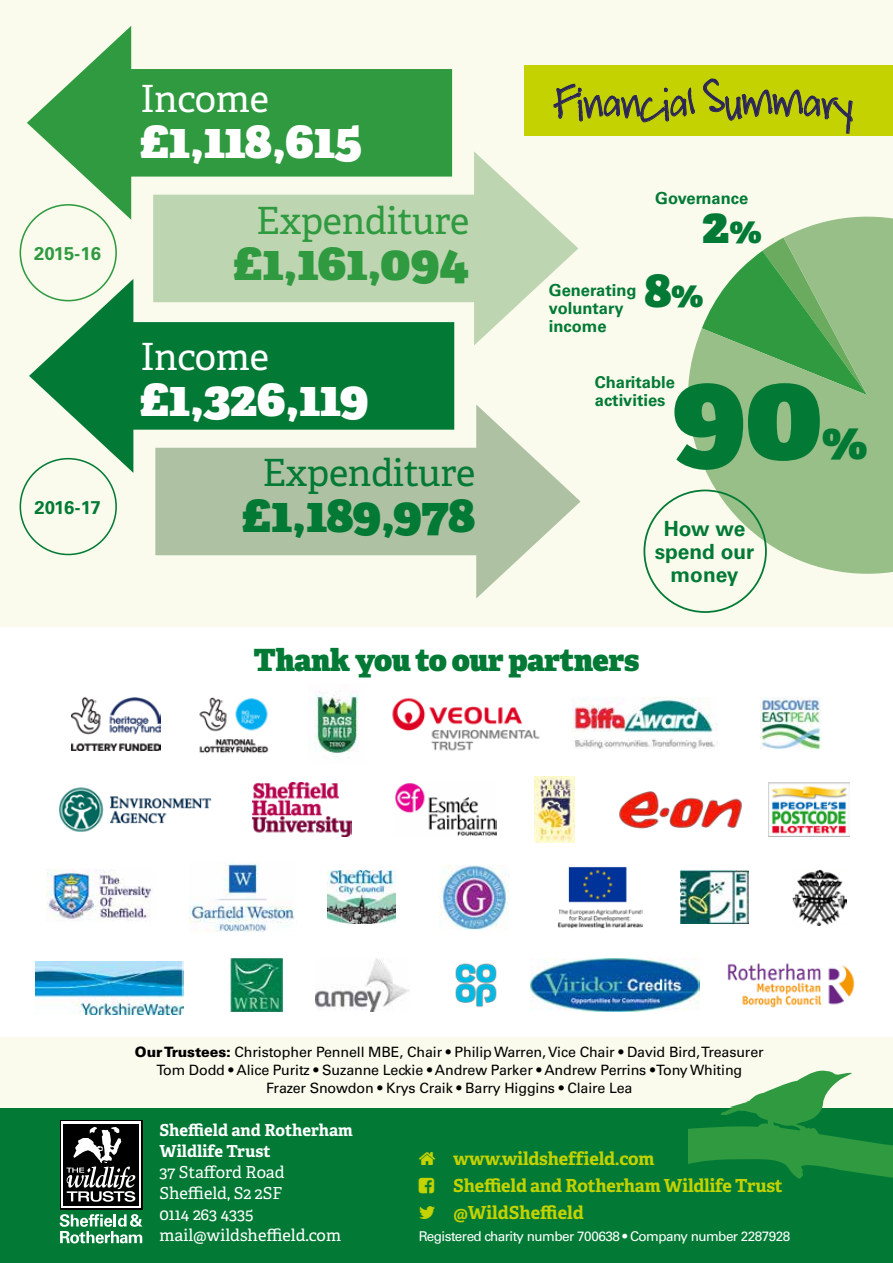
<style>
.page{position:relative;width:893px;height:1263px;background:#fff}
.page>*{position:absolute;margin:0;border:0;box-sizing:border-box;transform-origin:0 0}
.t1{font:800 127.2px "Adelle";color:#027a35}
.t2{font:800 49.8px "Adelle";letter-spacing:-.01em;color:#fff}
.t3{font:800 49.8px/63.6px "Adelle";letter-spacing:-.015em;color:#027a35}
.t4{font:800 49.8px "Adelle";letter-spacing:-.015em;color:#2f9a40}
.t5{font:800 49.2px "Adelle";color:#027a35}
.t6{font:37.5px "Adelle";letter-spacing:-.01em;color:#fff}
.t7{font:37.5px "Adelle";letter-spacing:-.01em;color:#2f9a40}
.t8{font:37.5px "Adelle";letter-spacing:-.01em;color:#027a35}
.t9{font:34.5px "B Mc E";letter-spacing:-.075em;color:#2a2559}
.t10{font:800 30.6px "Adelle";letter-spacing:-.01em;color:#027a35}
.t11{font:700 20.85px/22.6px "Univers";color:#027a35;text-align:center}
.t12{font:700 18.45px "Univers";color:#2f9a40}
.t13{font:700 18.45px "Univers";letter-spacing:-.015em;color:#027a35}
.t14{font:700 18px/27px "Adelle";letter-spacing:-.01em;color:#c3d200}
.t15{font:16.5px/21px "Adelle";color:#fff}
.t16{font:700 16.5px/18px "Univers";color:#027a35}
.t17{font:700 16.5px/21px "Adelle";color:#fff}
.t18{font:14.25px/18px "Univers";letter-spacing:-.01em;color:#000;text-align:center}
.t19{font:13.5px "Univers";letter-spacing:-.04em;color:#fff}
.s1{font-size:34.8px}
.s2{font-weight:900}
</style>
<div class="page">
<div style="left:0;top:0;width:893px;height:627px;background:#fafbed"></div>
<svg style="left:681px;top:216px;width:212px;height:383px;fill:#97bf87"></svg>
<div style="left:0;top:1107px;width:893px;height:156px;background:#027a35"></div>
<div style="left:60px;top:1120px;width:82px;height:89px;background:#fff"></div>
<svg style="left:63px;top:1124px;width:76px;height:82px"></svg>
<div style="left:64px;top:1124px;width:75px;height:81px;background:#000"></div>
<svg style="left:66px;top:1126px;width:70px;height:76px"></svg>
<svg style="left:60px;top:1214px;width:82px;height:29px"></svg>
<div style="left:0;top:1037px;width:893px;height:71px;background:#fafbed"></div>
<img style="left:36px;top:961px;width:147px;height:53px">
<img style="left:315px;top:958px;width:94px;height:53px">
<img style="left:455px;top:963px;width:42px;height:45px">
<img style="left:727px;top:963px;width:128px;height:45px">
<img style="left:530px;top:958px;width:169px;height:53px">
<img style="left:231px;top:958px;width:51px;height:53px">
<img style="left:769px;top:783px;width:81px;height:53px">
<img style="left:619px;top:791px;width:123px;height:37px">
<img style="left:253px;top:783px;width:99px;height:53px">
<img style="left:534px;top:776px;width:41px;height:67px">
<img style="left:59px;top:787px;width:153px;height:45px">
<img style="left:395px;top:783px;width:102px;height:53px">
<div style="left:110px;top:69px;width:342px;height:108px;background:#2f9a40"></div>
<svg style="left:27px;top:26px;width:104px;height:194px"></svg>
<div style="left:113px;top:322px;width:341px;height:108px;background:#027a35"></div>
<svg style="left:29px;top:279px;width:104px;height:194px"></svg>
<div style="left:153px;top:195px;width:342px;height:107px;background:#bdd5b0"></div>
<svg style="left:474px;top:151px;width:104px;height:194px"></svg>
<div style="left:155px;top:448px;width:342px;height:107px;background:#aec2a3"></div>
<svg style="left:476px;top:404px;width:105px;height:194px"></svg>
<div style="left:20px;top:204px;width:97px;height:97px;border:2px solid #2f9a40;border-radius:50%"></div>
<div style="left:20px;top:458px;width:97px;height:97px;border:2px solid #027a35;border-radius:50%"></div>
<div style="left:643px;top:490px;width:124px;height:123px;border:2px solid #027a35;border-radius:50%"></div>
<div style="left:524px;top:65px;width:369px;height:71px;background:#c3d200"></div>
<svg style="left:553px;top:83px;width:142px;height:40px"></svg>
<svg style="left:703px;top:78px;width:150px;height:56px"></svg>
<img style="left:681px;top:871px;width:67px;height:53px">
<img style="left:558px;top:866px;width:84px;height:62px">
<img style="left:328px;top:871px;width:68px;height:53px">
<img style="left:189px;top:862px;width:106px;height:70px">
<img style="left:47px;top:869px;width:104px;height:52px">
<img style="left:439px;top:865px;width:69px;height:64px">
<img style="left:792px;top:869px;width:54px;height:56px">
<svg style="left:688px;top:1070px;width:205px;height:109px"></svg>
<img style="left:572px;top:697px;width:143px;height:52px">
<img style="left:760px;top:697px;width:61px;height:53px">
<img style="left:315px;top:691px;width:44px;height:66px">
<img style="left:392px;top:698px;width:148px;height:53px">
<img style="left:72px;top:697px;width:88px;height:54px">
<img style="left:199px;top:697px;width:70px;height:57px">
<p class="t12" style="left:34px;top:242px;width:68px">2015-16</p>
<p class="t13" style="left:35px;top:496px;width:68px">2016-17</p>
<h3 class="t6" style="left:140px;top:71px;width:130px">Income</h3>
<h2 class="t2" style="left:140px;top:103px;width:224px">£1,118,615</h2>
<h3 class="t7" style="left:256px;top:193px;width:215px">Expenditure</h3>
<h2 class="t4" style="left:234px;top:226px;width:237px">£1,161,094</h2>
<h3 class="t6" style="left:140px;top:329px;width:130px">Income</h3>
<h2 class="t2" style="left:140px;top:361px;width:230px">£1,326,119</h2>
<h3 class="t8" style="left:262px;top:445px;width:215px">Expenditure</h3>
<h2 class="t3" style="left:243px;top:481px;width:234px">£1,189,978</h2>
<h3 class="t9" style="left:554px;top:86px;width:302px">Financial Summary</h3>
<p class="t16" style="left:549px;top:281px;width:89px">Generating voluntary income</p>
<p class="t16" style="left:655px;top:190px;width:95px">Governance</p>
<h2 class="t3" style="left:645px;top:192px;width:119px;text-indent:57px">2<span class="s1">%<br></span>8<span class="s1">%</span></h2>
<p class="t16" style="left:595px;top:374px;width:82px">Charitable activities</p>
<h1 class="t1" style="left:671px;top:320px;width:153px">90</h1>
<h3 class="t5" style="left:822px;top:405px;width:47px">%</h3>
<h3 class="t11" style="left:655px;top:518px;width:101px">How we spend our money</h3>
<h3 class="t10" style="left:253px;top:637px;width:388px">Thank you to our partners</h3>
<p class="t18" style="left:135px;top:1043px;width:630px"><span class="s2">Our Trustees:</span> Christopher Pennell MBE, Chair • Philip Warren, Vice Chair • David Bird, Treasurer<br>Tom Dodd • Alice Puritz • Suzanne Leckie • Andrew Parker • Andrew Perrins • Tony Whiting<br>Frazer Snowdon • Krys Craik • Barry Higgins • Claire Lea</p>
<p class="t17" style="left:159px;top:1119px;width:195px">Sheffield and Rotherham<br>Wildlife Trust</p>
<p class="t15" style="left:159px;top:1161px;width:183px">37 Stafford Road<br>Sheffield, S2 2SF<br>0114 263 4335 mail@wildsheffield.com</p>
<p class="t14" style="left:453px;top:1145px;width:331px">www.wildsheffield.com<br>Sheffield and Rotherham Wildlife Trust @WildSheffield</p>
<p class="t19" style="left:419px;top:1228px;width:373px">Registered charity number 700638 • Company number 2287928</p>
</div>
